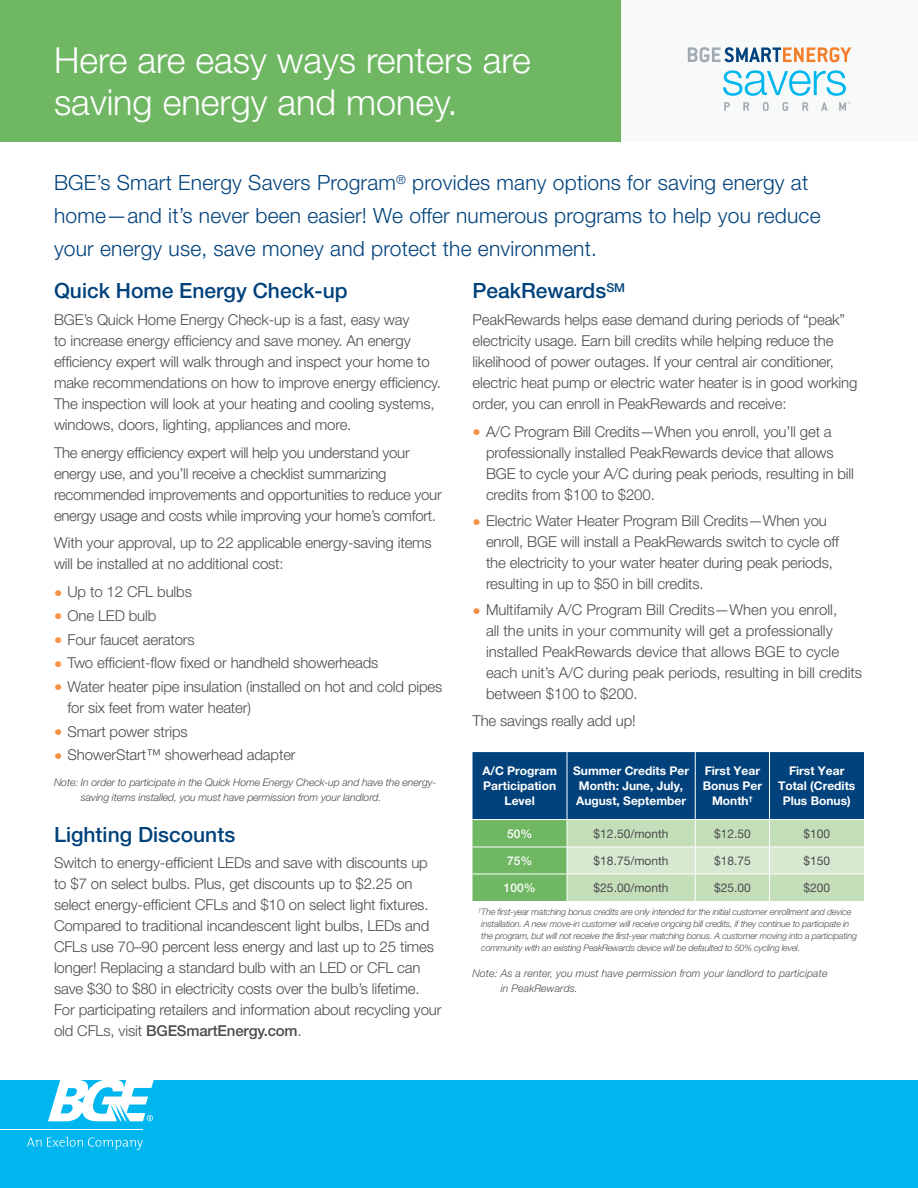
<style>
.page{position:relative;width:918px;height:1188px;background:#fff}
.page>*{position:absolute;margin:0;border:0;box-sizing:border-box;transform-origin:0 0}
.headline{font:300 36px/42px "Helvetica Neue LT Pro";color:#fff}
.intro_sentence{font:300 21px/33px "Helvetica Neue LT Pro";letter-spacing:.01em;color:#01427c}
.subhead_level_1{font:500 21px "Helvetica Neue LT Std";color:#01427c}
.body{font:300 15px/21px "Helvetica Neue LT Pro";letter-spacing:-.01em;color:#4b4c4d}
.Table_Header{font:700 12px/15px "Helvetica Neue LT Pro";color:#fff;text-align:center}
.Table_Body{font:12px "Helvetica Neue LT Pro";color:#4b4c4d}
.Table_Body-2{font:500 12px "Helvetica Neue LT Pro";color:#fff}
.Notes{font:italic 300 10.5px/15px "Helvetica Neue LT Pro";letter-spacing:-.01em;color:#4b4c4d}
.Notes-2{font:italic 300 10.5px/15px "Helvetica Neue LT Pro";letter-spacing:.01em;color:#4b4c4d}
.Notes-3{font:italic 300 9px/12px "Helvetica Neue LT Pro";letter-spacing:-.02em;color:#4b4c4d}
.s1{font-family:"Helvetica Neue LT Std";font-weight:400;font-size:16.5px;color:#f69044}
.s2{font-weight:500}
</style>
<div class="page">
<div style="left:0;top:0;width:621px;height:142px;background:#70b764"></div>
<div style="left:621px;top:0;width:297px;height:142px;background:#f8fafa"></div>
<svg style="left:688px;top:47px;width:163px;height:15px"></svg>
<svg style="left:723px;top:70px;width:127px;height:41px"></svg>
<svg style="left:472px;top:752px;width:392px;height:149px;background:#689799"></svg>
<div style="left:0;top:1080px;width:918px;height:108px;background:#00b6ef"></div>
<hr style="left:0;top:1129px;width:143px;height:1px;background:#fff">
<svg style="left:27px;top:1137px;width:116px;height:13px"></svg>
<svg style="left:48px;top:1080px;width:106px;height:42px"></svg>
<p class="headline" style="left:54px;top:38px;width:478px">Here are easy ways renters are saving energy and money.</p>
<p class="intro_sentence" style="left:54px;top:166px;width:768px">BGE’s Smart Energy Savers Program<sup>®</sup> provides many options for saving energy at home—and it’s never been easier! We offer numerous programs to help you reduce your energy use, save money and protect the environment.</p>
<p class="subhead_level_1" style="left:54px;top:279px;width:295px">Quick Home Energy Check-up</p>
<p class="body" style="left:54px;top:309px;width:388px">BGE’s Quick Home Energy Check-up is a fast, easy way<br>to increase energy efficiency and save money. An energy efficiency expert will walk through and inspect your home to make recommendations on how to improve energy efficiency.<br>The inspection will look at your heating and cooling systems, windows, doors, lighting, appliances and more.</p>
<p class="body" style="left:54px;top:441px;width:389px">The energy efficiency expert will help you understand your energy use, and you’ll receive a checklist summarizing recommended improvements and opportunities to reduce your energy usage and costs while improving your home’s comfort.</p>
<p class="body" style="left:54px;top:532px;width:379px">With your approval, up to 22 applicable energy-saving items will be installed at no additional cost:</p>
<p class="body" style="left:54px;top:581px;width:139px"><span class="s1">•</span> Up to 12 CFL bulbs</p>
<p class="body" style="left:54px;top:605px;width:104px"><span class="s1">•</span> One LED bulb</p>
<p class="body" style="left:54px;top:628px;width:142px"><span class="s1">•</span> Four faucet aerators</p>
<p class="body" style="left:54px;top:652px;width:326px"><span class="s1">•</span> Two efficient-flow fixed or handheld showerheads</p>
<p class="body" style="left:68px;top:676px;width:376px;text-indent:-14px"><span class="s1">•</span> Water heater pipe insulation (installed on hot and cold pipes for six feet from water heater)</p>
<p class="body" style="left:54px;top:720px;width:135px"><span class="s1">•</span> Smart power strips</p>
<p class="body" style="left:54px;top:744px;width:243px"><span class="s1">•</span> ShowerStart™ showerhead adapter</p>
<p class="Notes" style="left:81px;top:775px;width:357px;text-indent:-27px">Note: In order to participate in the Quick Home Energy Check-up and have the energy&shy;saving items installed, you must have permission from your landlord.</p>
<p class="subhead_level_1" style="left:54px;top:822px;width:183px">Lighting Discounts</p>
<p class="body" style="left:54px;top:852px;width:389px">Switch to energy-efficient LEDs and save with discounts up to $7 on select bulbs. Plus, get discounts up to $2.25 on select energy-efficient CFLs and $10 on select light fixtures.<br>Compared to traditional incandescent light bulbs, LEDs and CFLs use 70–90 percent less energy and last up to 25 times longer! Replacing a standard bulb with an LED or CFL can save $30 to $80 in electricity costs over the bulb’s lifetime.<br>For participating retailers and information about recycling your old CFLs, visit <span class="s2">BGESmartEnergy.com</span>.</p>
<p class="subhead_level_1" style="left:472px;top:279px;width:154px">PeakRewards<sup>SM</sup></p>
<p class="body" style="left:472px;top:309px;width:386px">PeakRewards helps ease demand during periods of “peak” electricity usage. Earn bill credits while helping reduce the likelihood of power outages. If your central air conditioner, electric heat pump or electric water heater is in good working order, you can enroll in PeakRewards and receive:</p>
<p class="body" style="left:486px;top:420px;width:369px;text-indent:-14px"><span class="s1">•</span> A/C Program Bill Credits—When you enroll, you’ll get a professionally installed PeakRewards device that allows BGE to cycle your A/C during peak periods, resulting in bill credits from $100 to $200.</p>
<p class="body" style="left:486px;top:510px;width:354px;text-indent:-14px"><span class="s1">•</span> Electric Water Heater Program Bill Credits—When you enroll, BGE will install a PeakRewards switch to cycle off the electricity to your water heater during peak periods, resulting in up to $50 in bill credits.</p>
<p class="body" style="left:486px;top:599px;width:378px;text-indent:-14px"><span class="s1">•</span> Multifamily A/C Program Bill Credits—When you enroll,<br>all the units in your community will get a professionally installed PeakRewards device that allows BGE to cycle each unit’s A/C during peak periods, resulting in bill credits between $100 to $200.</p>
<p class="body" style="left:472px;top:710px;width:165px">The savings really add up!</p>
<p class="Table_Header" style="left:482px;top:763px;width:76px">A/C Program<br>Participation<br>Level</p>
<p class="Table_Header" style="left:573px;top:763px;width:117px;text-align:left">Summer Credits Per<br>Month: June, July,<br>August, September</p>
<p class="Table_Header" style="left:703px;top:763px;width:61px">First Year<br>Bonus Per<br>Month<sup>†</sup></p>
<p class="Table_Header" style="left:778px;top:763px;width:79px">First Year<br>Total (Credits<br>Plus Bonus)</p>
<p class="Table_Body-2" style="left:507px;top:826px;width:27px">50%</p>
<p class="Table_Body" style="left:594px;top:826px;width:76px">$12.50/month</p>
<p class="Table_Body" style="left:714px;top:826px;width:38px">$12.50</p>
<p class="Table_Body" style="left:803px;top:826px;width:28px">$100</p>
<p class="Table_Body-2" style="left:507px;top:853px;width:27px">75%</p>
<p class="Table_Body" style="left:594px;top:853px;width:76px">$18.75/month</p>
<p class="Table_Body" style="left:714px;top:853px;width:38px">$18.75</p>
<p class="Table_Body" style="left:803px;top:853px;width:28px">$150</p>
<p class="Table_Body-2" style="left:504px;top:880px;width:34px">100%</p>
<p class="Table_Body" style="left:594px;top:880px;width:76px">$25.00/month</p>
<p class="Table_Body" style="left:714px;top:880px;width:38px">$25.00</p>
<p class="Table_Body" style="left:803px;top:880px;width:28px">$200</p>
<p class="Notes-3" style="left:481px;top:906px;width:377px;text-indent:-3px"><sup>†</sup>The first-year matching bonus credits are only intended for the initial customer enrollment and device installation. A new move-in customer will receive ongoing bill credits, if they continue to participate in the program, but will not receive the first-year matching bonus. A customer moving into a participating community with an existing PeakRewards device will be defaulted to 50% cycling level.</p>
<p class="Notes-2" style="left:501px;top:966px;width:328px;text-indent:-28px">Note: As a renter, you must have permission from your landlord to participate in PeakRewards.</p>
</div>
